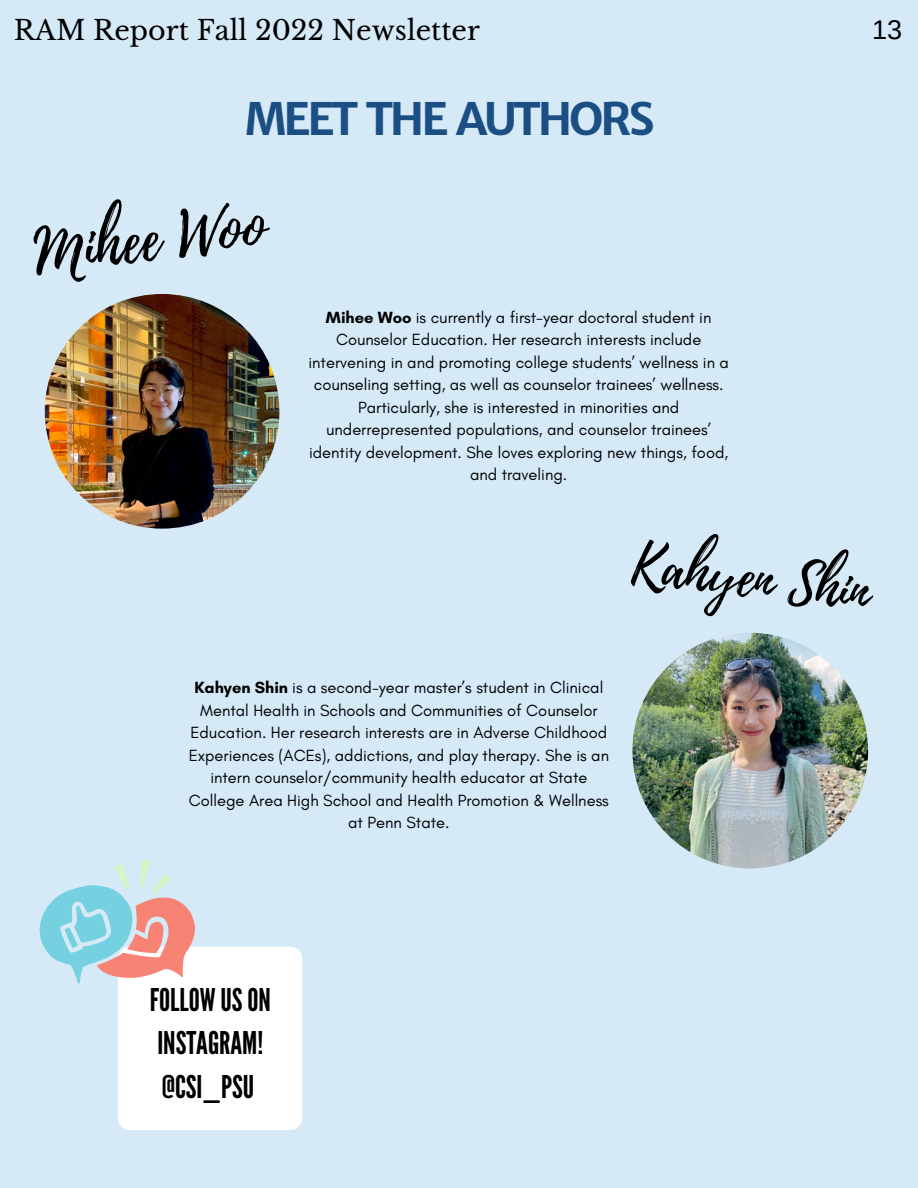
<style>
.page{position:relative;width:918px;height:1188px;background:#d5e9f7}
.page>*{position:absolute;margin:0;border:0;box-sizing:border-box;transform-origin:0 0}
.t1{font:61.05px "Playlist Script";color:#000}
.t2{font:55.2px "Playlist Script";color:#000}
.t3{font:700 45px "Merriweather Sans";letter-spacing:-.08em;color:#1b4f83}
.t4{font:31.35px/43.3px "League Gothic";color:#000}
.t5{font:27px "Libre Baskerville";color:#000}
.t6{font:27px "Arimo";color:#000}
.t7{font:16.5px/22.5px "Glacial Indifference";color:#000;text-align:center}
.s1{font-weight:700}
</style>
<div class="page">
<div style="left:118px;top:947px;width:184px;height:183px;background:#fff;border-radius:12px"></div>
<svg style="left:39px;top:860px;width:170px;height:124px"></svg>
<img style="left:45px;top:294px;width:234px;height:235px;border-radius:50%">
<img style="left:632px;top:633px;width:236px;height:236px;border-radius:50%">
<h3 class="t5" style="left:14px;top:14px;width:468px">RAM Report Fall 2022 Newsletter</h3>
<h3 class="t6" style="left:872px;top:14px;width:32px">13</h3>
<h3 class="t3" style="left:245px;top:90px;width:411px">MEET THE AUTHORS</h3>
<h1 class="t1" style="left:29px;top:210px;width:234px;rotate:-7deg">Mihee Woo</h1>
<p class="t7" style="left:308px;top:306px;width:422px"><span class="s1">Mihee Woo</span> is currently a first-year doctoral student in Counselor Education. Her research interests include intervening in and promoting college students’ wellness in a counseling setting, as well as counselor trainees’ wellness.<br>Particularly, she is interested in minorities and underrepresented populations, and counselor trainees’ identity development. She loves exploring new things, food, and traveling.</p>
<h2 class="t2" style="left:637px;top:524px;width:241px;rotate:7deg">Kahyen Shin</h2>
<p class="t7" style="left:189px;top:676px;width:422px"><span class="s1">Kahyen Shin</span> is a second-year master’s student in Clinical Mental Health in Schools and Communities of Counselor Education. Her research interests are in Adverse Childhood Experiences (ACEs), addictions, and play therapy. She is an intern counselor/community health educator at State College Area High School and Health Promotion &amp; Wellness at Penn State.</p>
<h3 class="t4" style="left:150px;top:979px;width:123px">FOLLOW USON<br>INSTAGRAM! @CSI_PSU</h3>
</div>
